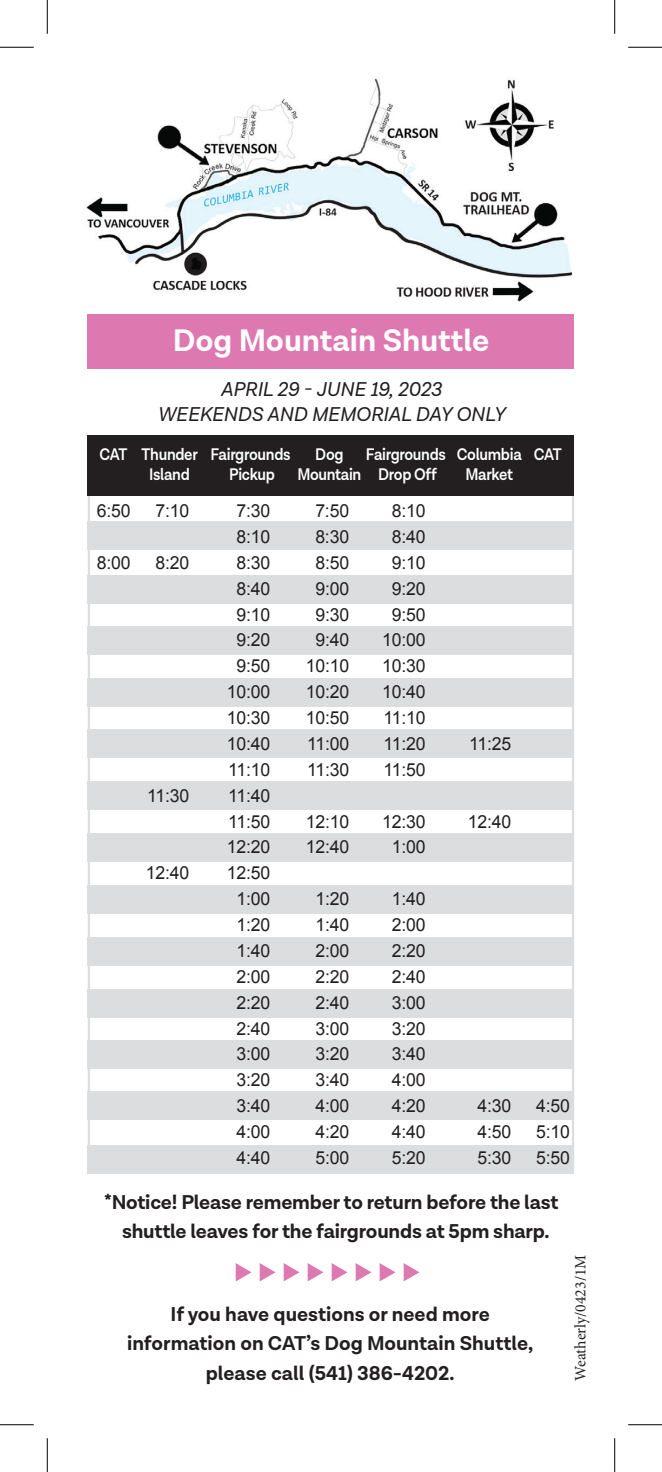
<style>
.page{position:relative;width:662px;height:1472px;background:#fff}
.page>*{position:absolute;margin:0;border:0;box-sizing:border-box;transform-origin:0 0}
.t1{font:700 31.5px "Lota Grotesque";color:#fff}
.t2{font:700 20.25px/29.2px "Lota Grotesque";letter-spacing:-.01em;color:#231f20;text-align:center}
.t3{font:italic 20.25px/24.8px "Lota Grotesque";color:#231f20;text-align:center}
.t4{font:18px/25.9px "Arial";letter-spacing:-.01em;color:#231f20}
.t5{font:600 17.1px "Lota Grotesque";letter-spacing:-.02em;color:#fff;scale:.9 1}
.t6{font:15.75px "Minion Pro";color:#231f20}
</style>
<div class="page">
<div style="left:88px;top:521px;width:486px;height:29px;background:#dcdddf"></div>
<div style="left:88px;top:575px;width:486px;height:28px;background:#dcdddf"></div>
<div style="left:88px;top:626px;width:486px;height:29px;background:#dcdddf"></div>
<div style="left:88px;top:678px;width:486px;height:28px;background:#dcdddf"></div>
<div style="left:88px;top:729px;width:486px;height:29px;background:#dcdddf"></div>
<div style="left:88px;top:781px;width:486px;height:28px;background:#dcdddf"></div>
<div style="left:88px;top:833px;width:486px;height:28px;background:#dcdddf"></div>
<div style="left:88px;top:885px;width:486px;height:28px;background:#dcdddf"></div>
<div style="left:88px;top:937px;width:486px;height:28px;background:#dcdddf"></div>
<div style="left:88px;top:989px;width:486px;height:28px;background:#dcdddf"></div>
<div style="left:88px;top:1040px;width:486px;height:29px;background:#dcdddf"></div>
<div style="left:88px;top:1091px;width:486px;height:29px;background:#dcdddf"></div>
<div style="left:88px;top:1145px;width:486px;height:28px;background:#dcdddf"></div>
<img style="left:86px;top:78px;width:485px;height:224px">
<div style="left:88px;top:314px;width:486px;height:55px;background:#dd78b0"></div>
<div style="left:88px;top:435px;width:486px;height:61px;background:#231f20"></div>
<svg style="left:236px;top:1263px;width:15px;height:18px"></svg>
<svg style="left:260px;top:1263px;width:15px;height:18px"></svg>
<svg style="left:283px;top:1263px;width:16px;height:18px"></svg>
<svg style="left:307px;top:1263px;width:16px;height:18px"></svg>
<svg style="left:331px;top:1263px;width:16px;height:18px"></svg>
<svg style="left:355px;top:1263px;width:16px;height:18px"></svg>
<svg style="left:379px;top:1263px;width:16px;height:18px"></svg>
<svg style="left:403px;top:1263px;width:16px;height:18px"></svg>
<hr style="left:0;top:47px;width:34px;height:1px;background:#000">
<hr style="left:628px;top:47px;width:34px;height:1px;background:#000">
<hr style="left:0;top:1424px;width:34px;height:1px;background:#000">
<hr style="left:628px;top:1424px;width:34px;height:1px;background:#000">
<hr style="left:47px;top:0;width:1px;height:34px;background:#000">
<hr style="left:47px;top:1438px;width:1px;height:34px;background:#000">
<hr style="left:614px;top:0;width:1px;height:34px;background:#000">
<hr style="left:614px;top:1438px;width:1px;height:34px;background:#000">
<h1 class="t1" style="left:173px;top:323px;width:318px">Dog Mountain Shuttle</h1>
<p class="t3" style="left:157px;top:378px;width:349px">APRIL 29 - JUNE 19, 2023<br>WEEKENDS AND MEMORIAL DAY ONLY</p>
<p class="t5" style="left:99px;top:444px;width:214px">CAT Thunder Fairgrounds</p>
<p class="t5" style="left:315px;top:444px;width:33px">Dog</p>
<p class="t5" style="left:366px;top:444px;width:219px">Fairgrounds Columbia CAT</p>
<p class="t5" style="left:149px;top:465px;width:47px">Island</p>
<p class="t5" style="left:229px;top:465px;width:53px">Pickup</p>
<p class="t5" style="left:297px;top:465px;width:156px">Mountain Drop Off</p>
<p class="t5" style="left:465px;top:465px;width:54px">Market</p>
<p class="t4" style="left:97px;top:498px;width:35px">6:50</p>
<p class="t4" style="left:155px;top:498px;width:35px">7:10</p>
<p class="t4" style="left:236px;top:498px;width:35px">7:30</p>
<p class="t4" style="left:315px;top:498px;width:35px">7:50</p>
<p class="t4" style="left:392px;top:498px;width:35px">8:10</p>
<p class="t4" style="left:236px;top:524px;width:35px">8:10</p>
<p class="t4" style="left:315px;top:524px;width:35px">8:30</p>
<p class="t4" style="left:392px;top:524px;width:35px">8:40</p>
<p class="t4" style="left:97px;top:550px;width:35px">8:00</p>
<p class="t4" style="left:155px;top:550px;width:35px">8:20</p>
<p class="t4" style="left:236px;top:550px;width:35px">8:30</p>
<p class="t4" style="left:315px;top:550px;width:35px">8:50</p>
<p class="t4" style="left:392px;top:550px;width:35px">9:10</p>
<p class="t4" style="left:236px;top:575px;width:35px">8:40</p>
<p class="t4" style="left:315px;top:575px;width:35px">9:00</p>
<p class="t4" style="left:392px;top:575px;width:35px">9:20</p>
<p class="t4" style="left:236px;top:601px;width:35px">9:10</p>
<p class="t4" style="left:315px;top:601px;width:35px">9:30</p>
<p class="t4" style="left:392px;top:601px;width:35px">9:50</p>
<p class="t4" style="left:236px;top:627px;width:35px">9:20</p>
<p class="t4" style="left:315px;top:627px;width:35px">9:40</p>
<p class="t4" style="left:382px;top:627px;width:45px">10:00</p>
<p class="t4" style="left:236px;top:653px;width:35px">9:50</p>
<p class="t4" style="left:305px;top:653px;width:45px">10:10</p>
<p class="t4" style="left:382px;top:653px;width:45px">10:30</p>
<p class="t4" style="left:227px;top:679px;width:45px">10:00</p>
<p class="t4" style="left:305px;top:679px;width:45px">10:20</p>
<p class="t4" style="left:382px;top:679px;width:45px">10:40</p>
<p class="t4" style="left:227px;top:705px;width:45px">10:30</p>
<p class="t4" style="left:305px;top:705px;width:45px">10:50</p>
<p class="t4" style="left:383px;top:705px;width:44px">11:10</p>
<p class="t4" style="left:227px;top:731px;width:45px">10:40</p>
<p class="t4" style="left:307px;top:731px;width:44px">11:00</p>
<p class="t4" style="left:383px;top:731px;width:44px">11:20</p>
<p class="t4" style="left:469px;top:731px;width:44px">11:25</p>
<p class="t4" style="left:228px;top:756px;width:44px">11:10</p>
<p class="t4" style="left:307px;top:756px;width:44px">11:30</p>
<p class="t4" style="left:383px;top:756px;width:44px">11:50</p>
<p class="t4" style="left:147px;top:782px;width:44px">11:30</p>
<p class="t4" style="left:228px;top:782px;width:44px">11:40<br>11:50</p>
<p class="t4" style="left:306px;top:808px;width:45px">12:10</p>
<p class="t4" style="left:382px;top:808px;width:45px">12:30</p>
<p class="t4" style="left:468px;top:808px;width:45px">12:40</p>
<p class="t4" style="left:227px;top:834px;width:45px">12:20</p>
<p class="t4" style="left:306px;top:834px;width:45px">12:40</p>
<p class="t4" style="left:392px;top:834px;width:35px">1:00</p>
<p class="t4" style="left:146px;top:860px;width:45px">12:40</p>
<p class="t4" style="left:227px;top:860px;width:45px;text-align:center">12:50<br>1:00</p>
<p class="t4" style="left:315px;top:886px;width:35px">1:20</p>
<p class="t4" style="left:392px;top:886px;width:35px">1:40</p>
<p class="t4" style="left:236px;top:912px;width:35px">1:20</p>
<p class="t4" style="left:315px;top:912px;width:35px">1:40</p>
<p class="t4" style="left:392px;top:912px;width:35px">2:00</p>
<p class="t4" style="left:236px;top:938px;width:35px">1:40</p>
<p class="t4" style="left:315px;top:938px;width:35px">2:00</p>
<p class="t4" style="left:392px;top:938px;width:35px">2:20</p>
<p class="t4" style="left:236px;top:963px;width:35px">2:00</p>
<p class="t4" style="left:315px;top:963px;width:35px">2:20</p>
<p class="t4" style="left:392px;top:963px;width:35px">2:40</p>
<p class="t4" style="left:236px;top:989px;width:35px">2:20</p>
<p class="t4" style="left:315px;top:989px;width:35px">2:40</p>
<p class="t4" style="left:392px;top:989px;width:35px">3:00</p>
<p class="t4" style="left:236px;top:1015px;width:35px">2:40</p>
<p class="t4" style="left:315px;top:1015px;width:35px">3:00</p>
<p class="t4" style="left:392px;top:1015px;width:35px">3:20</p>
<p class="t4" style="left:236px;top:1041px;width:35px">3:00</p>
<p class="t4" style="left:315px;top:1041px;width:35px">3:20</p>
<p class="t4" style="left:392px;top:1041px;width:35px">3:40</p>
<p class="t4" style="left:236px;top:1067px;width:35px">3:20</p>
<p class="t4" style="left:315px;top:1067px;width:35px">3:40</p>
<p class="t4" style="left:392px;top:1067px;width:35px">4:00</p>
<p class="t4" style="left:236px;top:1093px;width:35px">3:40</p>
<p class="t4" style="left:315px;top:1093px;width:35px">4:00</p>
<p class="t4" style="left:392px;top:1093px;width:35px">4:20</p>
<p class="t4" style="left:477px;top:1093px;width:35px">4:30</p>
<p class="t4" style="left:536px;top:1093px;width:35px">4:50</p>
<p class="t4" style="left:236px;top:1119px;width:35px">4:00</p>
<p class="t4" style="left:315px;top:1119px;width:35px">4:20</p>
<p class="t4" style="left:392px;top:1119px;width:35px">4:40</p>
<p class="t4" style="left:477px;top:1119px;width:35px">4:50</p>
<p class="t4" style="left:536px;top:1119px;width:35px">5:10</p>
<p class="t4" style="left:236px;top:1144px;width:35px">4:40</p>
<p class="t4" style="left:315px;top:1144px;width:35px">5:00</p>
<p class="t4" style="left:392px;top:1144px;width:35px">5:20</p>
<p class="t4" style="left:477px;top:1144px;width:35px">5:30</p>
<p class="t4" style="left:536px;top:1144px;width:35px">5:50</p>
<p class="t2" style="left:104px;top:1187px;width:455px">*Notice! Please remember to return before the last shuttle leaves for the fairgrounds at 5pm sharp.</p>
<p class="t2" style="left:127px;top:1300px;width:407px">If you have questions or need more information on CAT’s Dog Mountain Shuttle, please call (541) 386-4202.</p>
<p class="t6" style="left:570px;top:1380px;width:128px;rotate:-90deg">Weatherly/0423/1M</p>
</div>
